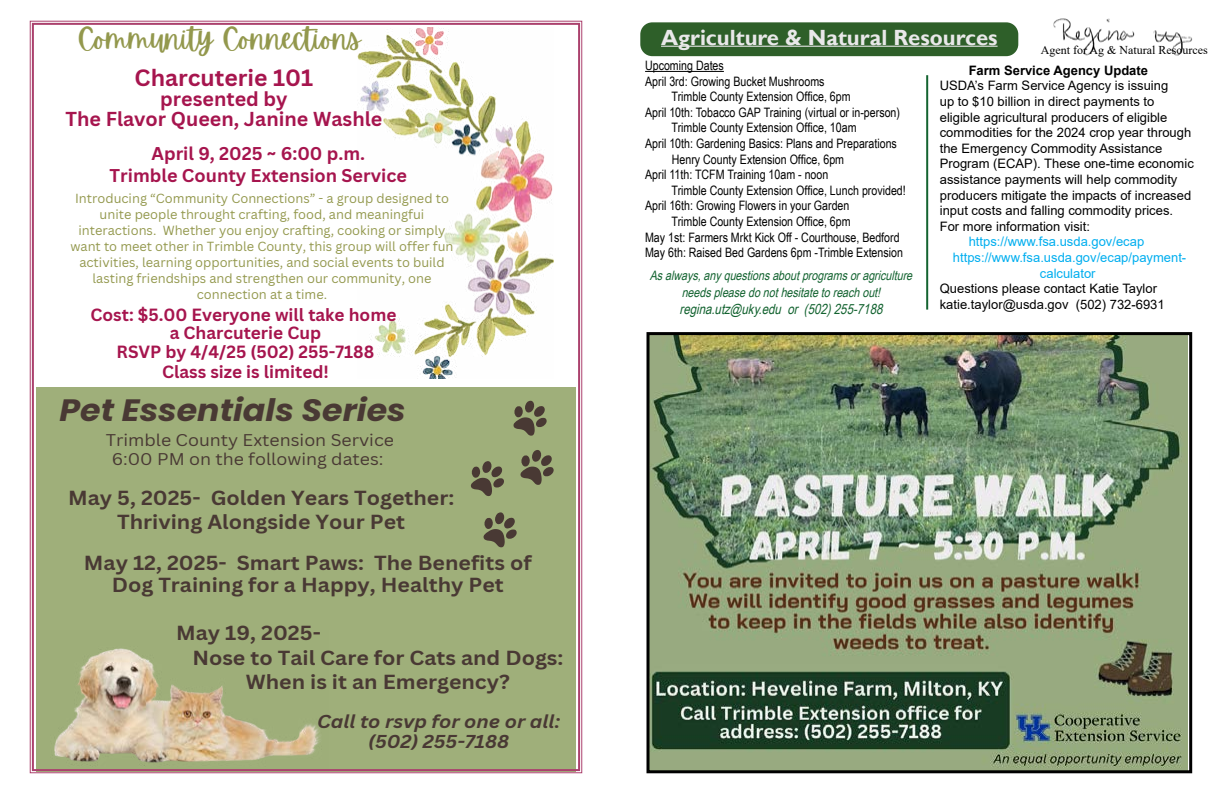
<style>
.page{position:relative;width:1224px;height:792px;background:#fff}
.page>*{position:absolute;margin:0;border:0;box-sizing:border-box;transform-origin:0 0}
.t1{font:italic 700 30.9px "Poppins";color:#493934;scale:1.07 1}
.t2{font:29.5px "Apricots";color:#93984d}
.t3{font:700 22.9px "Canva Sans";color:#a6154e}
.t4{font:700 22px "Gill Sans";color:#e9e8e9}
.t5{font:700 19.8px/24.2px "Canva Sans";color:#493934;text-align:center;scale:1.07 1}
.t6{font:700 19.7px/20.3px "Canva Sans";color:#a6154e;text-align:center}
.t7{font:italic 700 18.2px/19.8px "Canva Sans";color:#493934;text-align:center;scale:1.07 1}
.t8{font:700 18px/22.1px "Canva Sans";color:#a6154e;text-align:center}
.t9{font:700 17.2px/17.2px "Canva Sans";color:#a6154e;text-align:center}
.t10{font:16.5px/19.8px "Canva Sans";color:#493934;text-align:center;scale:1.07 1}
.t11{font:italic 14px "Arial Narrow";color:#136330}
.t12{font:13px "Arial Narrow";color:#000}
.t13{font:13px/15.6px "Arial";color:#000}
.t14{font:italic 13px/16.8px "Arial Narrow";color:#136330;text-align:center}
.t15{font:13px "Arial";color:#00aeef}
.t16{font:700 13px "Arial";color:#000}
.t17{font:12.8px/16px "Canva Sans";color:#93984d;text-align:center}
.t18{font:12px "Times New Roman";color:#000}
</style>
<div class="page">
<hr style="left:645px;top:71px;width:79px;height:1px;background:#000">
<hr style="left:926px;top:75px;width:2px;height:235px;background:#136330">
<img style="left:1053px;top:18px;width:140px;height:38px">
<div style="left:640px;top:22px;width:378px;height:34px;background:#2e5f29;border-radius:12px"></div>
<hr style="left:661px;top:46px;width:337px;height:1px;background:#e9e8e9">
<img style="left:650px;top:336px;width:538px;height:433px">
<div style="left:646px;top:332px;width:546px;height:441px;border:3px solid #000"></div>
<svg style="left:30px;top:21px;width:552px;height:752px"></svg>
<h2 class="t2" style="left:78px;top:19px;width:285px">Community Connections</h2>
<h3 class="t3" style="left:135px;top:64px;width:180px">Charcuterie 101</h3>
<h3 class="t6" style="left:65px;top:89px;width:318px">presented by<br>The Flavor Queen, Janine Washle</h3>
<h3 class="t8" style="left:110px;top:143px;width:299px">April 9, 2025 ~ 6:00 p.m.<br>Trimble County Extension Service</h3>
<p class="t17" style="left:70px;top:191px;width:385px">Introducing “Community Connections” - a group designed to unite people throught crafting, food, and meaningfui interactions. Whether you enjoy crafting, cooking or simply want to meet other in Trimble County, this group will offer fun activities, learning opportunities, and social events to build lasting friendships and strengthen our community, one connection at a time.</p>
<h3 class="t9" style="left:90px;top:307px;width:307px">Cost: $5.00 Everyone will take home a Charcuterie Cup</h3>
<h3 class="t9" style="left:117px;top:341px;width:259px;line-height:20.9px">RSVP by 4/4/25 (502) 255-7188<br>Class size is limited!</h3>
<h1 class="t1" style="left:59px;top:393px;width:325px">Pet Essentials Series</h1>
<p class="t10" style="left:106px;top:430px;width:271px">Trimble County Extension Service<br>6:00 PM on the following dates:</p>
<h3 class="t5" style="left:68px;top:486px;width:362px">May 5, 2025- Golden Years Together:<br>Thriving Alongside Your Pet</h3>
<h3 class="t5" style="left:84px;top:552px;width:420px;line-height:22.3px">May 12, 2025- Smart Paws: The Benefits of<br>Dog Training for a Happy, Healthy Pet</h3>
<h3 class="t5" style="left:176px;top:621px;width:137px">May 19, 2025-</h3>
<h3 class="t5" style="left:192px;top:646px;width:348px">Nose to Tail Care for Cats and Dogs:</h3>
<h3 class="t5" style="left:246px;top:670px;width:248px">When is it an Emergency?</h3>
<h3 class="t7" style="left:317px;top:712px;width:229px">Call to rsvp for one or all: (502) 255-7188</h3>
<h3 class="t4" style="left:661px;top:24px;width:338px">Agriculture &amp; Natural Resources</h3>
<p class="t18" style="left:1041px;top:42px;width:168px">Agent for Ag &amp; Natural Resources</p>
<p class="t12" style="left:645px;top:56px;width:80px">Upcoming Dates</p>
<p class="t12" style="left:645px;top:72px;width:181px">April 3rd: Growing Bucket Mushrooms</p>
<p class="t12" style="left:672px;top:87px;width:181px">Trimble County Extension Office, 6pm</p>
<p class="t12" style="left:645px;top:103px;width:257px">April 10th: Tobacco GAP Training (virtual or in-person)</p>
<p class="t12" style="left:672px;top:118px;width:187px">Trimble County Extension Office, 10am</p>
<p class="t12" style="left:645px;top:134px;width:253px">April 10th: Gardening Basics: Plans and Preparations</p>
<p class="t12" style="left:672px;top:150px;width:174px">Henry County Extension Office, 6pm</p>
<p class="t12" style="left:645px;top:165px;width:185px">April 11th: TCFM Training 10am - noon</p>
<p class="t12" style="left:672px;top:181px;width:236px">Trimble County Extension Office, Lunch provided!</p>
<p class="t12" style="left:645px;top:196px;width:206px">April 16th: Growing Flowers in your Garden</p>
<p class="t12" style="left:672px;top:212px;width:181px">Trimble County Extension Office, 6pm</p>
<p class="t12" style="left:645px;top:228px;width:256px">May 1st: Farmers Mrkt Kick Off - Courthouse, Bedford</p>
<p class="t12" style="left:645px;top:243px;width:259px">May 6th: Raised Bed Gardens 6pm -Trimble Extension</p>
<p class="t14" style="left:650px;top:267px;width:268px">Asalways,anyquestionsaboutprogramsoragriculture needspleasedonothesitatetoreachout!</p>
<p class="t11" style="left:680px;top:299px;width:209px">regina.utz@uky.edu or (502)255-7188</p>
<p class="t16" style="left:969px;top:61px;width:181px">Farm Service Agency Update</p>
<p class="t13" style="left:940px;top:78px;width:256px">USDA’s Farm Service Agency is issuing<br>up to $10 billion in direct payments to eligible agricultural producers of eligible commodities for the 2024 crop year through the Emergency Commodity Assistance Program (ECAP). These one-time economic assistance payments will help commodity producers mitigate the impacts of increased input costs and falling commodity prices.<br>For more information visit:</p>
<p class="t15" style="left:969px;top:233px;width:177px">https://www.fsa.usda.gov/ecap</p>
<p class="t15" style="left:953px;top:248px;width:235px">https://www.fsa.usda.gov/ecap/payment-</p>
<p class="t15" style="left:1040px;top:264px;width:57px">calculator</p>
<p class="t13" style="left:940px;top:281px;width:226px">Questions please contact Katie Taylor katie.taylor@usda.gov (502) 732-6931</p>
</div>
